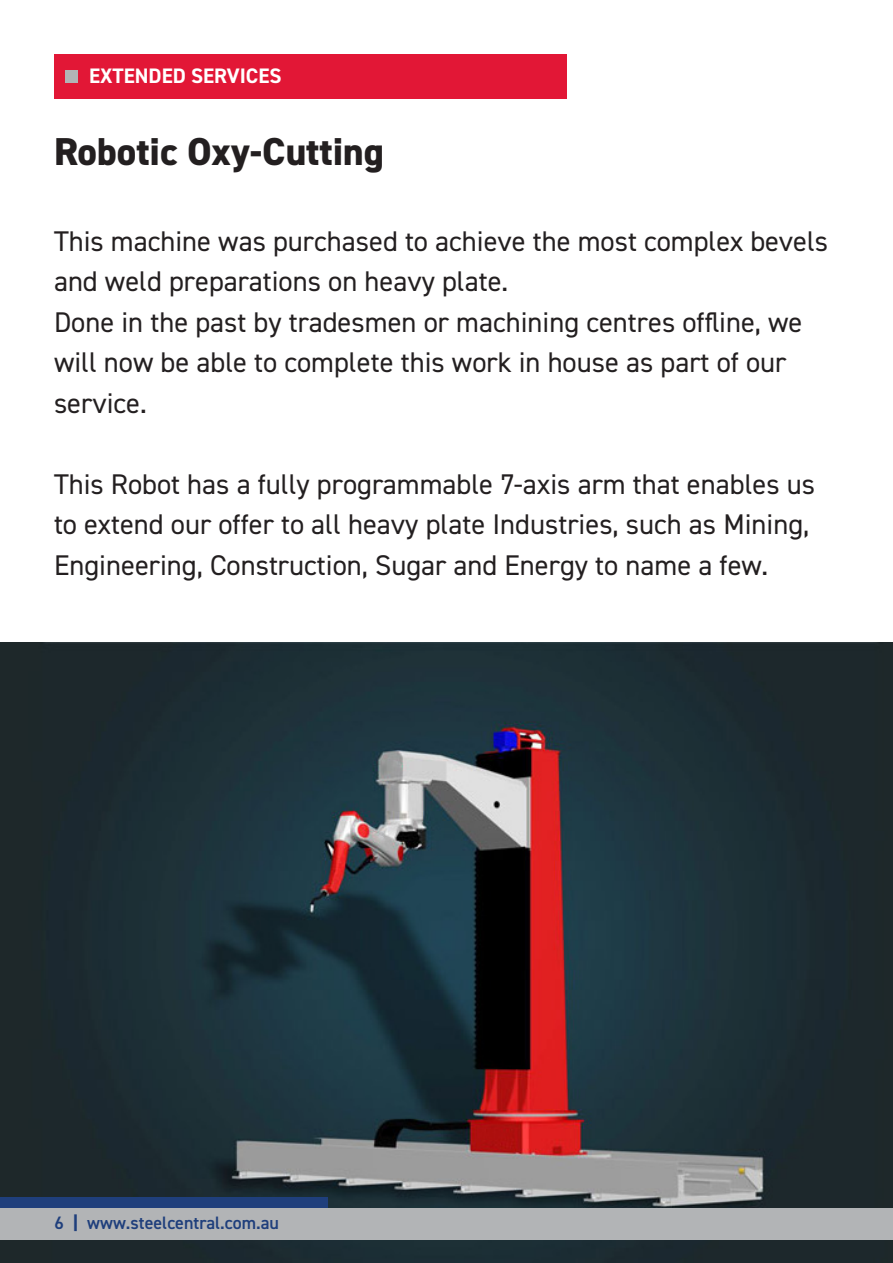
<style>
.page{position:relative;width:893px;height:1263px;background:#fff}
.page>*{position:absolute;margin:0;border:0;box-sizing:border-box;transform-origin:0 0}
.t1{font:800 39px "DIN2014";color:#231f20}
.t2{font:28.5px/40.5px "DIN2014";color:#231f20}
.t3{font:700 21px "DIN2014";color:#fff}
.t4{font:600 18px "DIN2014";color:#1f3f7c}
.s1{font-weight:800}
</style>
<div class="page">
<img style="left:0;top:642px;width:893px;height:621px">
<div style="left:54px;top:54px;width:513px;height:44px;background:#e21736"></div>
<div style="left:65px;top:70px;width:13px;height:13px;background:#b2b4b6"></div>
<div style="left:0;top:1197px;width:328px;height:27px;background:#1f3f7c"></div>
<div style="left:0;top:1208px;width:893px;height:31px;background:#b2b4b6"></div>
<p class="t3" style="left:89px;top:62px;width:194px">EXTENDED SERVICES</p>
<p class="t1" style="left:54px;top:126px;width:331px">Robotic Oxy-Cutting</p>
<p class="t2" style="left:54px;top:220px;width:776px">This machine was purchased to achieve the most complex bevels and weld preparations on heavy plate.</p>
<p class="t2" style="left:54px;top:301px;width:750px">Done in the past by tradesmen or machining centres offline, we will now be able to complete this work in house as part of our service.</p>
<p class="t2" style="left:54px;top:463px;width:763px">This Robot has a fully programmable 7-axis arm that enables us to extend our offer to all heavy plate Industries, such as Mining,<br>Engineering, Construction, Sugar and Energy to name a few.</p>
<p class="t4" style="left:54px;top:1211px;width:226px">6 <span class="s1">|</span> www.steelcentral.com.au</p>
</div>
